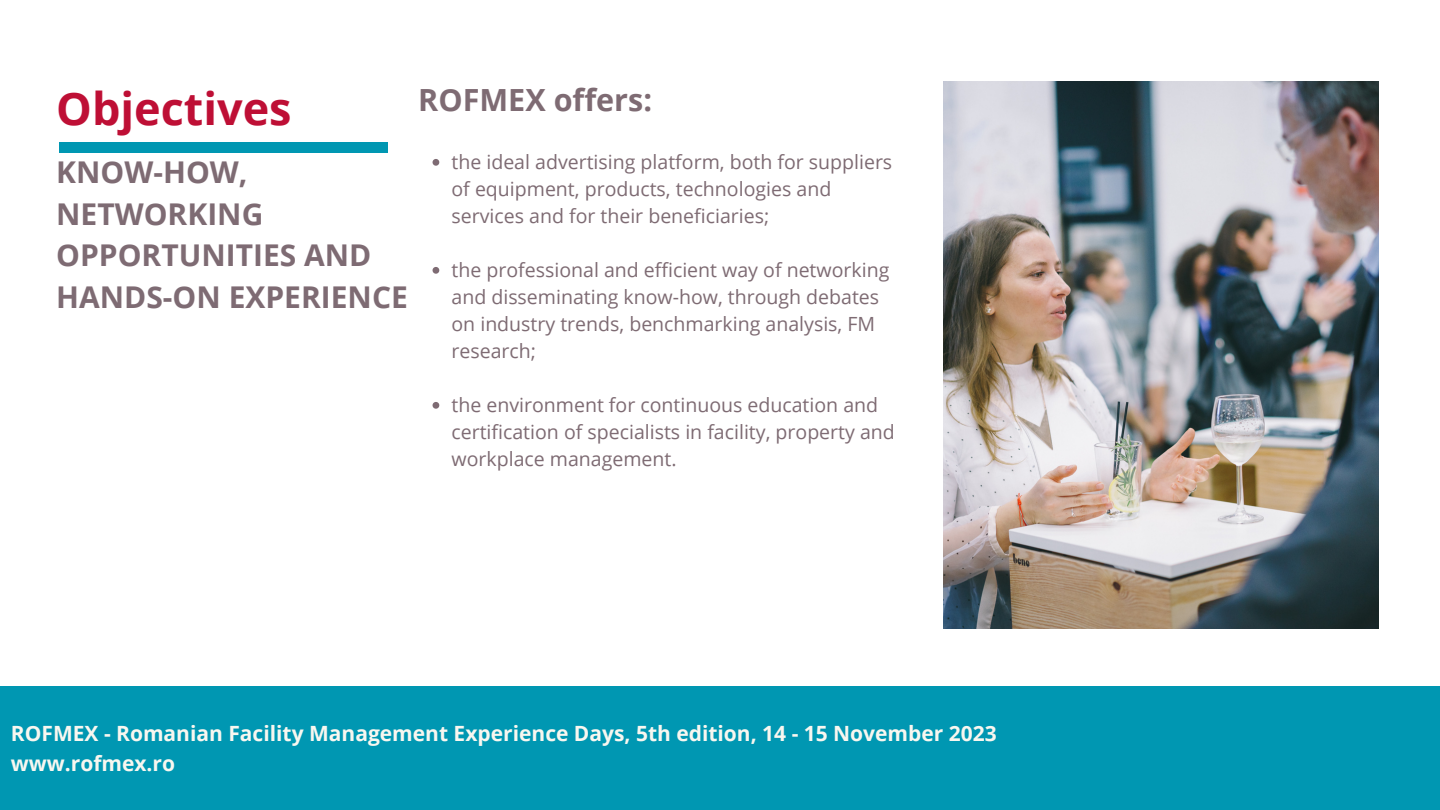
<style>
.page{position:relative;width:1440px;height:810px;background:#fff}
.page>*{position:absolute;margin:0;border:0;box-sizing:border-box;transform-origin:0 0}
.t1{font:700 45px "Open Sans";color:#be0f35}
.t2{font:700 30.5px "Open Sans";color:#7e6b73}
.t3{font:700 30px/41.4px "Open Sans";color:#7e6b73}
.t4{font:700 21px "Open Sans";color:#f8f7f0}
.t5{font:19.5px/27px "Open Sans";color:#7e6b73}
</style>
<div class="page">
<div style="left:0;top:686px;width:1440px;height:124px;background:#0097b2"></div>
<img style="left:944px;top:81px;width:435px;height:547px">
<svg style="left:433px;top:159px;width:6px;height:7px"></svg>
<svg style="left:433px;top:267px;width:6px;height:7px"></svg>
<svg style="left:433px;top:402px;width:6px;height:7px"></svg>
<div style="left:59px;top:142px;width:329px;height:11px;background:#0097b2"></div>
<p class="t2" style="left:418px;top:78px;width:235px">ROFMEX offers:</p>
<p class="t1" style="left:56px;top:77px;width:237px">Objectives</p>
<p class="t3" style="left:56px;top:151px;width:353px">KNOW-HOW,<br>NETWORKING<br>OPPORTUNITIES AND<br>HANDS-ON EXPERIENCE</p>
<p class="t5" style="left:452px;top:148px;width:442px">the ideal advertising platform, both for suppliers of equipment, products, technologies and services and for their beneficiaries;</p>
<p class="t5" style="left:452px;top:256px;width:439px">the professional and efficient way of networking and disseminating know-how, through debates on industry trends, benchmarking analysis, FM research;</p>
<p class="t5" style="left:452px;top:391px;width:445px">the environment for continuous education and certification of specialists in facility, property and workplace management.</p>
<p class="t4" style="left:11px;top:719px;width:987px">ROFMEX - Romanian Facility Management Experience Days, 5th edition, 14 - 15 November 2023</p>
<p class="t4" style="left:11px;top:748px;width:166px">www.rofmex.ro</p>
</div>
